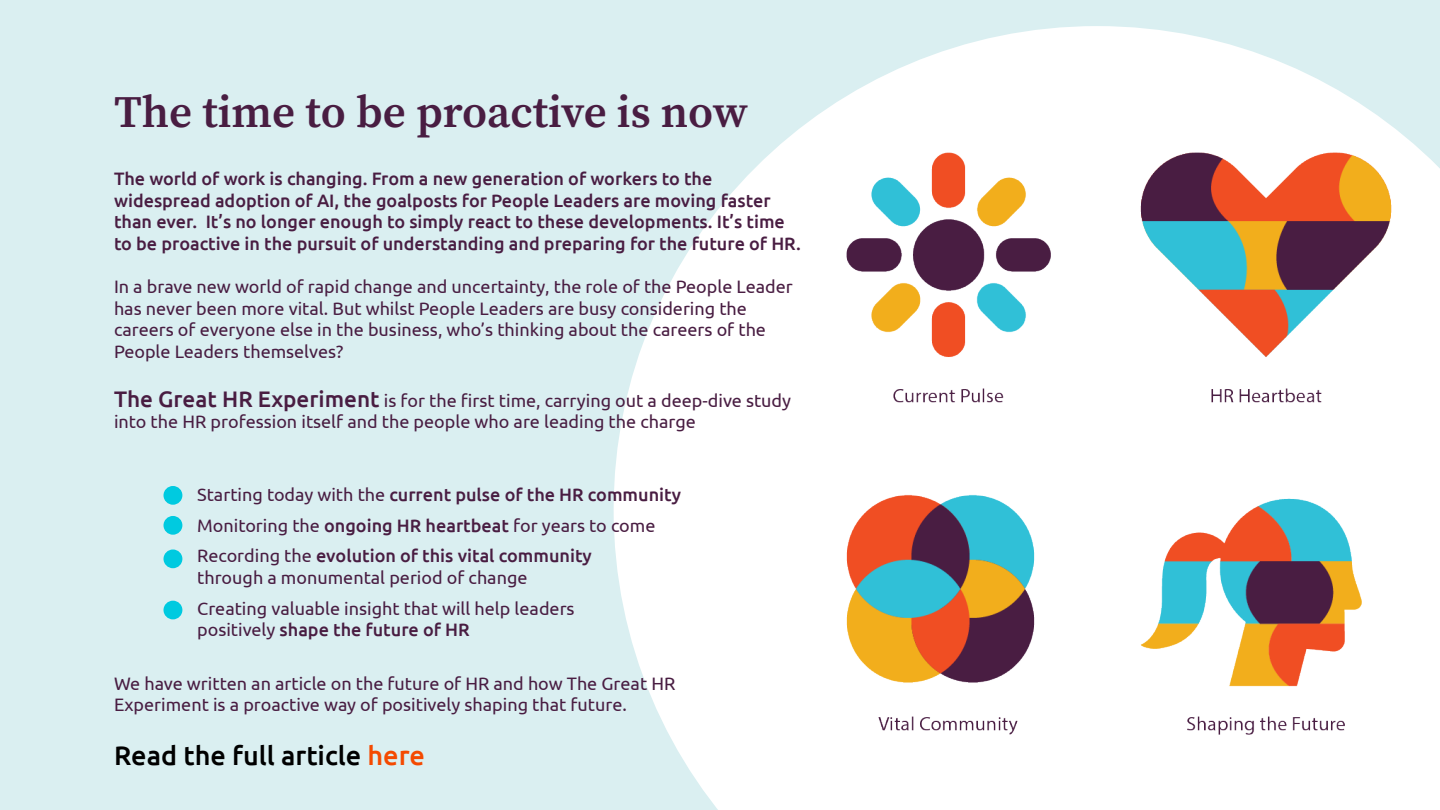
<style>
.page{position:relative;width:1440px;height:810px;background:#daeff1}
.page>*{position:absolute;margin:0;border:0;box-sizing:border-box;transform-origin:0 0}
.t1{font:600 45px "Source Serif Pro";color:#491d42}
.t2{font:500 27px "Ubuntu";color:#000}
.t3{font:18px/21.6px "Ubuntu";color:#491d42}
.t4{font:500 18px/21.6px "Ubuntu";color:#491d42}
.s1{font-weight:500;font-size:22.5px}
.s2{font-weight:400}
.s3{font-weight:500}
.s4{color:#f44a01}
</style>
<div class="page">
<svg style="left:915px;top:26px;width:365px;height:36px;fill:#fff"></svg>
<img style="left:613px;top:62px;width:827px;height:748px">
<div style="left:164px;top:486px;width:18px;height:19px;background:#00cae0;border-radius:50%"></div>
<div style="left:164px;top:516px;width:18px;height:19px;background:#00cae0;border-radius:50%"></div>
<div style="left:164px;top:550px;width:18px;height:18px;background:#00cae0;border-radius:50%"></div>
<div style="left:164px;top:601px;width:18px;height:18px;background:#00cae0;border-radius:50%"></div>
<p class="t1" style="left:114px;top:81px;width:636px">The time to be proactive is now</p>
<p class="t4" style="left:114px;top:167px;width:672px">The world of work is changing. From a new generation of workers to the widespread adoption of AI, the goalposts for People Leaders are moving faster than ever. It’s no longer enough to simply react to these developments. It’s time</p>
<p class="t4" style="left:114px;top:232px;width:688px">to be proactive in the pursuit of understanding and preparing for the future of HR.</p>
<p class="t3" style="left:114px;top:275px;width:680px">In a brave new world of rapid change and uncertainty, the role of the People Leader has never been more vital. But whilst People Leaders are busy considering the careers of everyone else in the business, who’s thinking about the careers of the People Leaders themselves?</p>
<p class="t3" style="left:114px;top:389px;width:679px"><span class="s1">The Great HR Experiment</span> is for the first time, carrying out a deep-dive study into the HR profession itself and the people who are leading the charge</p>
<p class="t4" style="left:197px;top:483px;width:485px"><span class="s2">Starting today with the</span> current pulse of the HR community</p>
<p class="t3" style="left:197px;top:514px;width:460px">Monitoring the <span class="s3">ongoing HR heartbeat</span> for years to come</p>
<p class="t3" style="left:197px;top:545px;width:396px">Recording the <span class="s3">evolution of this vital community </span>through a monumental period of change</p>
<p class="t3" style="left:197px;top:597px;width:379px">Creating valuable insight that will help leaders positively <span class="s3">shape the future of HR</span></p>
<p class="t3" style="left:114px;top:672px;width:563px">We have written an article on the future of HR and how The Great HR<br>Experiment is a proactive way of positively shaping that future.</p>
<p class="t2" style="left:114px;top:739px;width:313px">Read the full article <span class="s4">here</span></p>
</div>
